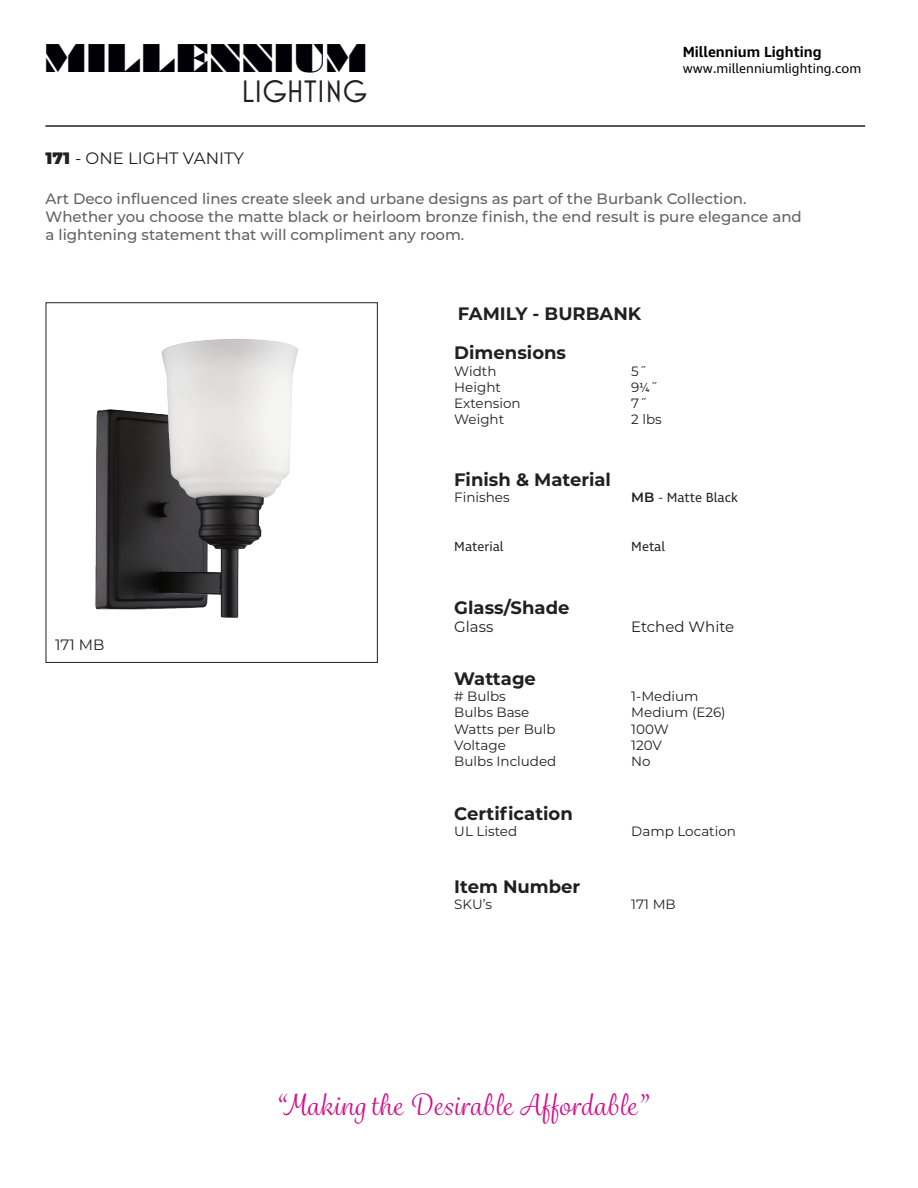
<style>
.page{position:relative;width:918px;height:1188px;background:#fff}
.page>*{position:absolute;margin:0;border:0;box-sizing:border-box;transform-origin:0 0}
.t1{font:36.45px "Braggadocio";color:#000006}
.t2{font:31.5px "Mostra Nuova";color:#231f20}
.t3{font:28.5px "Grafolita Script";letter-spacing:.025em;color:#d10f8c}
.t4{font:700 18px "Montserrat";color:#231f20}
.t5{font:16.5px "Montserrat";color:#231f20}
.t6{font:500 15px/18px "Montserrat";color:#636366}
.t7{font:15px "Montserrat";color:#231f20}
.t8{font:600 15px "Ingra";color:#000006}
.t9{font:13.5px "Montserrat";color:#231f20}
.t10{font:13.5px "Ingra";color:#000006}
.t11{font:13.5px "Ingra";color:#231f20}
.s1{font-weight:900}
.s2{font-family:"Ingra"}
.s3{font-family:"Montserrat";font-weight:600}
.s4{font-family:"Montserrat"}
</style>
<div class="page">
<hr style="left:45px;top:125px;width:820px;height:2px;background:#231f20">
<img style="left:95px;top:339px;width:203px;height:279px">
<div style="left:45px;top:302px;width:333px;height:361px;border:1px solid #231f20"></div>
<p class="t1" style="left:44px;top:36px;width:325px">MILLENNIUM</p>
<p class="t2" style="left:241px;top:73px;width:128px">LIGHTING</p>
<p class="t5" style="left:45px;top:147px;width:200px"><span class="s1">171</span> - ONE LIGHT VANITY</p>
<p class="t8" style="left:683px;top:42px;width:140px">Millennium Lighting</p>
<p class="t10" style="left:683px;top:60px;width:180px">www.millenniumlighting.com</p>
<p class="t6" style="left:45px;top:189px;width:758px">Art Deco influenced lines create sleek and urbane designs as part of the Burbank Collection.<br>Whether you choose the matte black or heirloom bronze finish, the end result is pure elegance and a lightening statement that will compliment any room.</p>
<p class="t4" style="left:458px;top:300px;width:185px">FAMILY - BURBANK</p>
<p class="t4" style="left:454px;top:340px;width:113px">Dimensions</p>
<p class="t9" style="left:454px;top:362px;width:44px">Width</p>
<p class="t9" style="left:631px;top:362px;width:17px">5˝</p>
<p class="t9" style="left:454px;top:378px;width:48px">Height</p>
<p class="t9" style="left:631px;top:378px;width:28px">9<span class="s2">¼</span>˝</p>
<p class="t9" style="left:454px;top:394px;width:68px">Extension</p>
<p class="t9" style="left:631px;top:394px;width:18px">7˝</p>
<p class="t9" style="left:454px;top:410px;width:51px">Weight</p>
<p class="t9" style="left:631px;top:410px;width:32px">2 lbs</p>
<p class="t4" style="left:454px;top:467px;width:158px">Finish &amp; Material</p>
<p class="t9" style="left:454px;top:488px;width:57px">Finishes</p>
<p class="t11" style="left:631px;top:489px;width:108px"><span class="s3">MB</span> <span class="s4">-</span> Matte Black</p>
<p class="t11" style="left:454px;top:538px;width:51px">Material</p>
<p class="t11" style="left:631px;top:538px;width:35px">Metal</p>
<p class="t7" style="left:55px;top:635px;width:51px">171 MB</p>
<p class="t4" style="left:454px;top:595px;width:117px">Glass/Shade</p>
<p class="t7" style="left:454px;top:617px;width:41px">Glass</p>
<p class="t7" style="left:631px;top:617px;width:105px">Etched White</p>
<p class="t4" style="left:454px;top:666px;width:83px">Wattage</p>
<p class="t9" style="left:454px;top:687px;width:53px"># Bulbs</p>
<p class="t9" style="left:631px;top:687px;width:69px">1-Medium</p>
<p class="t9" style="left:454px;top:703px;width:77px">Bulbs Base</p>
<p class="t9" style="left:631px;top:703px;width:96px">Medium (E26)</p>
<p class="t9" style="left:454px;top:719px;width:103px">Watts per Bulb</p>
<p class="t9" style="left:631px;top:719px;width:39px">100W</p>
<p class="t9" style="left:454px;top:736px;width:53px">Voltage</p>
<p class="t9" style="left:631px;top:736px;width:32px">120V</p>
<p class="t9" style="left:454px;top:752px;width:104px">Bulbs Included</p>
<p class="t9" style="left:631px;top:752px;width:21px">No</p>
<p class="t4" style="left:454px;top:801px;width:120px">Certification</p>
<p class="t9" style="left:454px;top:822px;width:64px">UL Listed</p>
<p class="t9" style="left:631px;top:822px;width:106px">Damp Location</p>
<p class="t4" style="left:454px;top:873px;width:128px">Item Number</p>
<p class="t9" style="left:454px;top:895px;width:39px">SKU’s</p>
<p class="t9" style="left:631px;top:895px;width:46px">171 MB</p>
<p class="t3" style="left:275px;top:1087px;width:373px">“Making the Desirable Affordable”</p>
</div>
